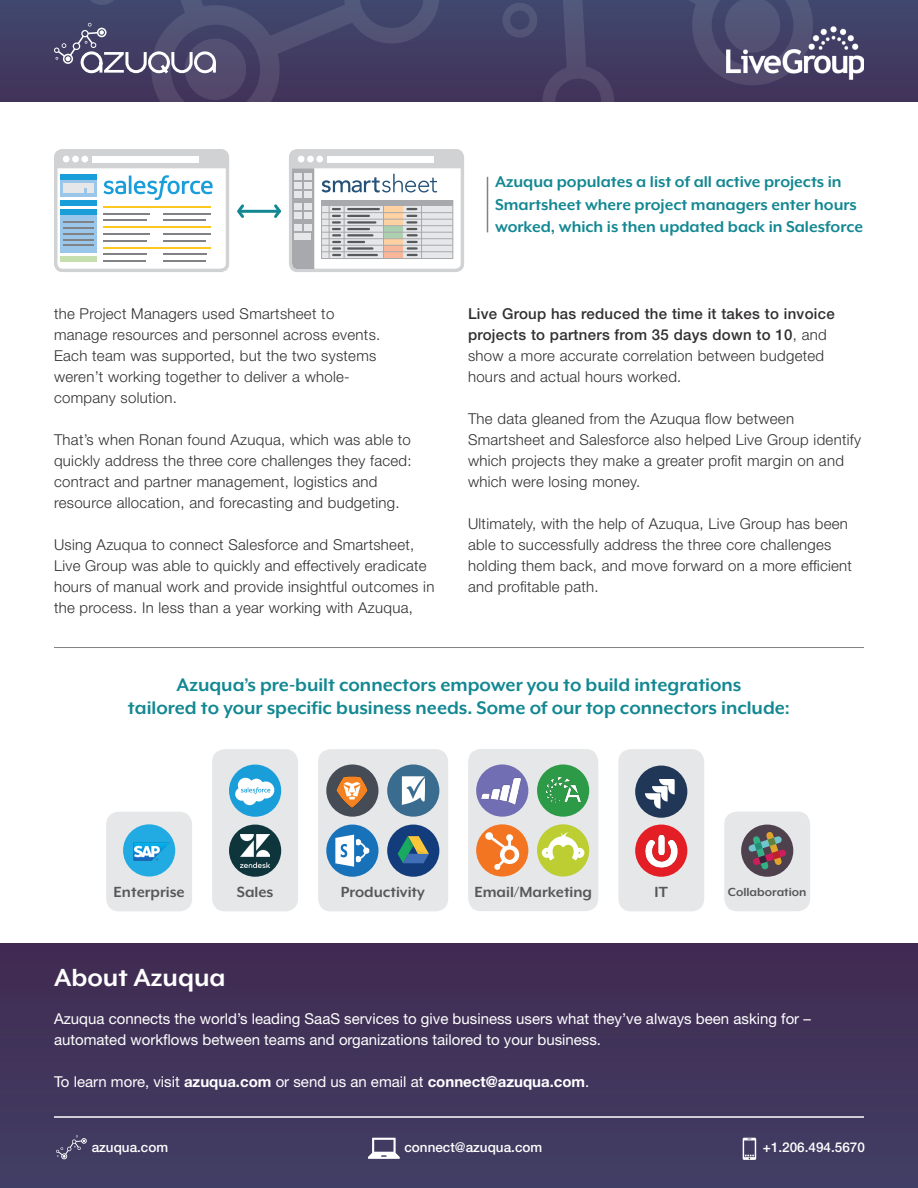
<style>
.page{position:relative;width:918px;height:1188px;background:#fff}
.page>*{position:absolute;margin:0;border:0;box-sizing:border-box;transform-origin:0 0}
.t1{font:700 28.5px "Mr Eaves XL Mod OT";color:#fff}
.t2{font:700 21px/22.5px "Mr Eaves XL Mod OT";color:#138892;text-align:center}
.Header_Paragraph{font:700 18px/22.5px "Mr Eaves XL Mod OT";color:#138892}
.t3{font:700 16.95px "Mr Eaves XL Mod OT";color:#57585a}
.t4{font:300 15px/21px "Helvetica Neue LT Std";letter-spacing:.02em;color:#312f30}
.t5{font:15px/21px "Helvetica Neue LT Std";color:#fff}
.t6{font:500 15px/21px "Helvetica Neue LT Std";letter-spacing:.02em;color:#312f30}
.t7{font:500 13.5px "Helvetica Neue LT Std";color:#fff}
.t8{font:700 13.5px "Mr Eaves XL Mod OT";color:#57585a}
.s1{font-weight:300}
.s2{font-weight:700}
</style>
<div class="page">
<div style="left:0;top:0;width:918px;height:101px;background:linear-gradient(to bottom,#40486e,#423259)"></div>
<div style="left:0;top:944px;width:918px;height:244px;background:#41345b"></div>
<svg style="left:56px;top:1135px;width:31px;height:24px"></svg>
<svg style="left:368px;top:1138px;width:32px;height:21px"></svg>
<svg style="left:743px;top:1138px;width:13px;height:22px"></svg>
<hr style="left:54px;top:1116px;width:810px;height:2px;background:#fff">
<svg style="left:289px;top:0;width:395px;height:61px;background:#434369"></svg>
<svg style="left:337px;top:0;width:109px;height:50px;background:#46496e"></svg>
<svg style="left:537px;top:61px;width:82px;height:41px;background:#483d62"></svg>
<svg style="left:684px;top:0;width:137px;height:85px;background:#4a4a6e"></svg>
<svg style="left:54px;top:0;width:235px;height:102px;background:#504d70"></svg>
<div style="left:724px;top:812px;width:86px;height:99px;background:#e6e7e9;border-radius:13px"></div>
<div style="left:618px;top:749px;width:86px;height:162px;background:#e6e7e9;border-radius:13px"></div>
<div style="left:468px;top:749px;width:130px;height:162px;background:#e6e7e9;border-radius:13px"></div>
<div style="left:318px;top:749px;width:130px;height:162px;background:#e6e7e9;border-radius:13px"></div>
<div style="left:212px;top:749px;width:86px;height:162px;background:#e6e7e9;border-radius:13px"></div>
<div style="left:106px;top:812px;width:86px;height:99px;background:#e6e7e9;border-radius:13px"></div>
<div style="left:229px;top:765px;width:52px;height:52px;background:#199eda;border-radius:50%"></div>
<svg style="left:235px;top:778px;width:39px;height:27px"></svg>
<div style="left:635px;top:766px;width:52px;height:52px;background:#203758;border-radius:50%"></div>
<svg style="left:645px;top:779px;width:30px;height:30px"></svg>
<div style="left:741px;top:825px;width:52px;height:52px;background:#4f404d;border-radius:50%"></div>
<svg style="left:748px;top:832px;width:38px;height:38px"></svg>
<div style="left:537px;top:764px;width:52px;height:53px;background:#2c9a46;border-radius:50%"></div>
<img style="left:540px;top:773px;width:45px;height:33px">
<div style="left:635px;top:825px;width:52px;height:52px;background:#e41e25;border-radius:50%"></div>
<img style="left:640px;top:832px;width:43px;height:40px">
<div style="left:326px;top:764px;width:52px;height:53px;background:#464c56;border-radius:50%"></div>
<img style="left:336px;top:776px;width:32px;height:32px">
<div style="left:387px;top:764px;width:52px;height:53px;background:#3a6c90;border-radius:50%"></div>
<svg style="left:402px;top:776px;width:23px;height:29px"></svg>
<div style="left:387px;top:825px;width:52px;height:52px;background:#123c7c;border-radius:50%"></div>
<svg style="left:398px;top:836px;width:31px;height:27px"></svg>
<div style="left:123px;top:824px;width:52px;height:53px;background:#22abe2;border-radius:50%"></div>
<img style="left:134px;top:843px;width:35px;height:18px">
<div style="left:326px;top:825px;width:52px;height:52px;background:#1772ba;border-radius:50%"></div>
<svg style="left:335px;top:835px;width:35px;height:32px"></svg>
<div style="left:476px;top:764px;width:52px;height:53px;background:#716eb3;border-radius:50%"></div>
<img style="left:476px;top:772px;width:52px;height:38px">
<div style="left:476px;top:824px;width:52px;height:53px;background:#f47521;border-radius:50%"></div>
<svg style="left:485px;top:832px;width:34px;height:38px"></svg>
<div style="left:229px;top:825px;width:52px;height:52px;background:#0f353c;border-radius:50%"></div>
<img style="left:241px;top:834px;width:29px;height:33px">
<svg style="left:537px;top:824px;width:52px;height:53px"></svg>
<hr style="left:54px;top:647px;width:810px;height:1px;background:#808285">
<img style="left:727px;top:26px;width:137px;height:54px">
<hr style="left:487px;top:177px;width:1px;height:55px;background:#808285">
<svg style="left:58px;top:153px;width:167px;height:15px;background:#d4d5d7"></svg>
<div style="left:93px;top:156px;width:106px;height:6px;background:#fff"></div>
<div style="left:63px;top:156px;width:7px;height:6px;background:#fff;border-radius:50%"></div>
<div style="left:72px;top:156px;width:7px;height:6px;background:#fff;border-radius:50%"></div>
<div style="left:81px;top:156px;width:7px;height:6px;background:#fff;border-radius:50%"></div>
<svg style="left:104px;top:175px;width:109px;height:25px"></svg>
<hr style="left:104px;top:227px;width:107px;height:1px;background:#fec71d">
<hr style="left:104px;top:253px;width:43px;height:2px;background:#808285">
<hr style="left:104px;top:260px;width:42px;height:2px;background:#808285">
<hr style="left:163px;top:234px;width:48px;height:1px;background:#808285">
<hr style="left:163px;top:240px;width:42px;height:2px;background:#808285">
<hr style="left:163px;top:253px;width:43px;height:2px;background:#808285">
<hr style="left:163px;top:260px;width:42px;height:2px;background:#808285">
<div style="left:60px;top:210px;width:37px;height:43px;background:#9ac6ea"></div>
<hr style="left:63px;top:221px;width:31px;height:2px;background:#808285">
<hr style="left:63px;top:227px;width:31px;height:2px;background:#808285">
<hr style="left:63px;top:233px;width:31px;height:2px;background:#808285">
<hr style="left:63px;top:239px;width:31px;height:1px;background:#808285">
<hr style="left:63px;top:245px;width:31px;height:1px;background:#808285">
<div style="left:54px;top:149px;width:175px;height:123px;border:3px solid #d1d2d4;border-radius:7px"></div>
<div style="left:60px;top:210px;width:37px;height:5px;background:#199eda"></div>
<div style="left:60px;top:201px;width:37px;height:5px;background:#199eda"></div>
<div style="left:60px;top:256px;width:37px;height:6px;background:#c5e0ae"></div>
<svg style="left:60px;top:179px;width:37px;height:18px"></svg>
<hr style="left:63px;top:183px;width:31px;height:4px;background:#e6e7e9">
<hr style="left:63px;top:189px;width:21px;height:4px;background:#e6e7e9">
<div style="left:60px;top:174px;width:37px;height:5px;background:#199eda"></div>
<svg style="left:87px;top:189px;width:7px;height:4px"></svg>
<hr style="left:104px;top:234px;width:46px;height:1px;background:#808285">
<hr style="left:104px;top:240px;width:43px;height:2px;background:#808285">
<hr style="left:163px;top:213px;width:48px;height:1px;background:#808285">
<hr style="left:163px;top:219px;width:42px;height:2px;background:#808285">
<hr style="left:104px;top:213px;width:46px;height:1px;background:#808285">
<hr style="left:104px;top:219px;width:43px;height:2px;background:#808285">
<hr style="left:104px;top:247px;width:107px;height:1px;background:#fec71d">
<hr style="left:104px;top:206px;width:107px;height:1px;background:#fec71d">
<hr style="left:242px;top:210px;width:38px;height:3px;background:#138892">
<svg style="left:237px;top:204px;width:10px;height:14px"></svg>
<svg style="left:271px;top:204px;width:10px;height:14px"></svg>
<div style="left:289px;top:149px;width:175px;height:123px;border:3px solid #d1d2d4;border-radius:7px"></div>
<svg style="left:290px;top:151px;width:172px;height:119px"></svg>
<p class="t4" style="left:54px;top:303px;width:328px">the Project Managers used Smartsheet to manage resources and personnel across events.<br>Each team was supported, but the two systems weren’t working together to deliver a whole&shy;company solution.</p>
<p class="t4" style="left:54px;top:429px;width:359px">That’s when Ronan found Azuqua, which was able to quickly address the three core challenges they faced: contract and partner management, logistics and resource allocation, and forecasting and budgeting.</p>
<p class="t4" style="left:54px;top:534px;width:382px">Using Azuqua to connect Salesforce and Smartsheet, Live Group was able to quickly and effectively eradicate hours of manual work and provide insightful outcomes in the process. In less than a year working with Azuqua,</p>
<p class="Header_Paragraph" style="left:495px;top:171px;width:370px">Azuqua populates a list of all active projects in<br>Smartsheet where project managers enter hours worked, which is then updated back in Salesforce</p>
<p class="t6" style="left:468px;top:303px;width:368px">Live Group has reduced the time it takes to invoice projects to partners from 35 days down to 10<span class="s1">, and show a more accurate correlation between budgeted hours and actual hours worked.</span></p>
<p class="t4" style="left:468px;top:408px;width:395px">The data gleaned from the Azuqua flow between Smartsheet and Salesforce also helped Live Group identify which projects they make a greater profit margin on and which were losing money.</p>
<p class="t4" style="left:468px;top:513px;width:386px">Ultimately, with the help of Azuqua, Live Group has been able to successfully address the three core challenges holding them back, and move forward on a more efficient and profitable path.</p>
<p class="t2" style="left:128px;top:674px;width:664px">Azuqua’s pre-built connectors empower you to build integrations<br>tailored to your specific business needs. Some of our top connectors include:</p>
<p class="t3" style="left:114px;top:883px;width:73px">Enterprise</p>
<p class="t3" style="left:237px;top:883px;width:38px">Sales</p>
<p class="t3" style="left:341px;top:883px;width:86px">Productivity</p>
<p class="t3" style="left:474px;top:883px;width:119px">Email/Marketing</p>
<p class="t3" style="left:655px;top:883px;width:15px">IT</p>
<p class="t8" style="left:728px;top:885px;width:80px">Collaboration</p>
<p class="t1" style="left:54px;top:964px;width:173px">About Azuqua</p>
<p class="t5" style="left:54px;top:1008px;width:758px">Azuqua connects the world’s leading SaaS services to give business users what they’ve always been asking for – automated workflows between teams and organizations tailored to your business.</p>
<p class="t5" style="left:54px;top:1071px;width:537px">To learn more, visit <span class="s2">azuqua.com</span> or send us an email at <span class="s2">connect@azuqua.com</span>.</p>
<p class="t7" style="left:92px;top:1139px;width:78px">azuqua.com</p>
<p class="t7" style="left:404px;top:1139px;width:139px">connect@azuqua.com</p>
<p class="t7" style="left:763px;top:1139px;width:103px">+1.206.494.5670</p>
</div>
